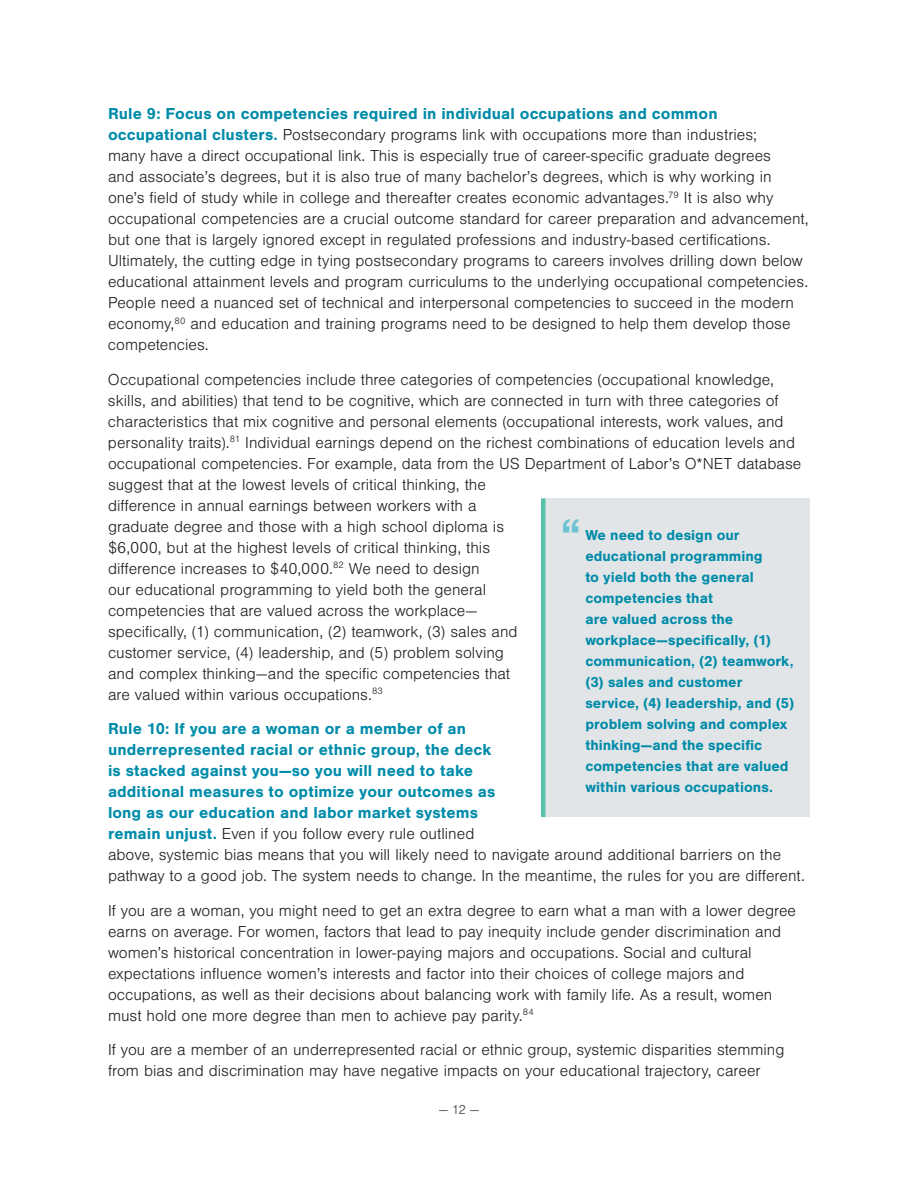
<style>
.page{position:relative;width:918px;height:1188px;background:#fff}
.page>*{position:absolute;margin:0;border:0;box-sizing:border-box;transform-origin:0 0}
.t1{font:700 45px "Nimbus San";color:#6cc2d2}
.t2{font:300 16.5px/21px "Nimbus San";color:#231f20}
.t3{font:700 16.5px/21px "Nimbus San";letter-spacing:.005em;color:#008caa}
.t4{font:700 15px/21px "Nimbus San";color:#008ba9}
.t5{font:300 13.5px "Nimbus San";color:#3c4143}
.s1{font-weight:700;color:#008ba9}
.s2{font-weight:300;color:#231f20}
</style>
<div class="page">
<div style="left:543px;top:498px;width:267px;height:319px;background:#e1e5e7"></div>
<hr style="left:541px;top:498px;width:4px;height:319px;background:#58c1ae">
<p class="t2" style="left:108px;top:104px;width:702px"><span class="s1">Rule 9: Focus on competencies required in individual occupations and common occupational clusters.</span> Postsecondary programs link with occupations more than industries;<br>many have a direct occupational link. This is especially true of career-specific graduate degrees<br>and associate’s degrees, but it is also true of many bachelor’s degrees, which is why working in one’s field of study while in college and thereafter creates economic advantages.<sup>79</sup> It is also why occupational competencies are a crucial outcome standard for career preparation and advancement, but one that is largely ignored except in regulated professions and industry-based certifications.<br>Ultimately, the cutting edge in tying postsecondary programs to careers involves drilling down below educational attainment levels and program curriculums to the underlying occupational competencies.<br>People need a nuanced set of technical and interpersonal competencies to succeed in the modern economy,<sup>80</sup> and education and training programs need to be designed to help them develop those competencies.</p>
<p class="t2" style="left:108px;top:369px;width:695px">Occupational competencies include three categories of competencies (occupational knowledge, skills, and abilities) that tend to be cognitive, which are connected in turn with three categories of characteristics that mix cognitive and personal elements (occupational interests, work values, and personality traits).<sup>81</sup> Individual earnings depend on the richest combinations of education levels and occupational competencies. For example, data from the US Department of Labor’s O*NET database suggest that at the lowest levels of critical thinking, the<br>difference in annual earnings between workers with a<br>graduate degree and those with a high school diploma is<br>$6,000, but at the highest levels of critical thinking, this<br>difference increases to $40,000.<sup>82</sup> We need to design<br>our educational programming to yield both the general<br>competencies that are valued across the workplace—<br>specifically, (1) communication, (2) teamwork, (3) sales and<br>customer service, (4) leadership, and (5) problem solving<br>and complex thinking—and the specific competencies that<br>are valued within various occupations.<sup>83</sup></p>
<p class="t3" style="left:108px;top:718px;width:698px">Rule 10: If you are a woman or a member of an<br>underrepresented racial or ethnic group, the deck<br>is stacked against you—so you will need to take<br>additional measures to optimize your outcomes as<br>long as our education and labor market systems<br>remain unjust. <span class="s2">Even if you follow every rule outlined<br>above, systemic bias means that you will likely need to navigate around additional barriers on the pathway to a good job. The system needs to change. In the meantime, the rules for you are different.</span></p>
<p class="t2" style="left:108px;top:900px;width:690px">If you are a woman, you might need to get an extra degree to earn what a man with a lower degree earns on average. For women, factors that lead to pay inequity include gender discrimination and women’s historical concentration in lower-paying majors and occupations. Social and cultural expectations influence women’s interests and factor into their choices of college majors and occupations, as well as their decisions about balancing work with family life. As a result, women must hold one more degree than men to achieve pay parity.<sup>84</sup></p>
<p class="t2" style="left:108px;top:1040px;width:678px">If you are a member of an underrepresented racial or ethnic group, systemic disparities stemming from bias and discrimination may have negative impacts on your educational trajectory, career</p>
<h1 class="t1" style="left:561px;top:509px;width:22px">“</h1>
<p class="t4" style="left:585px;top:525px;width:211px">We need to design our educational programming<br>to yield both the general competencies that<br>are valued across the workplace—specifically, (1) communication, (2) teamwork, (3) sales and customer service, (4) leadership, and (5) problem solving and complex thinking—and the specific competencies that are valued within various occupations.</p>
<p class="t5" style="left:439px;top:1102px;width:41px">— 12 —</p>
</div>
